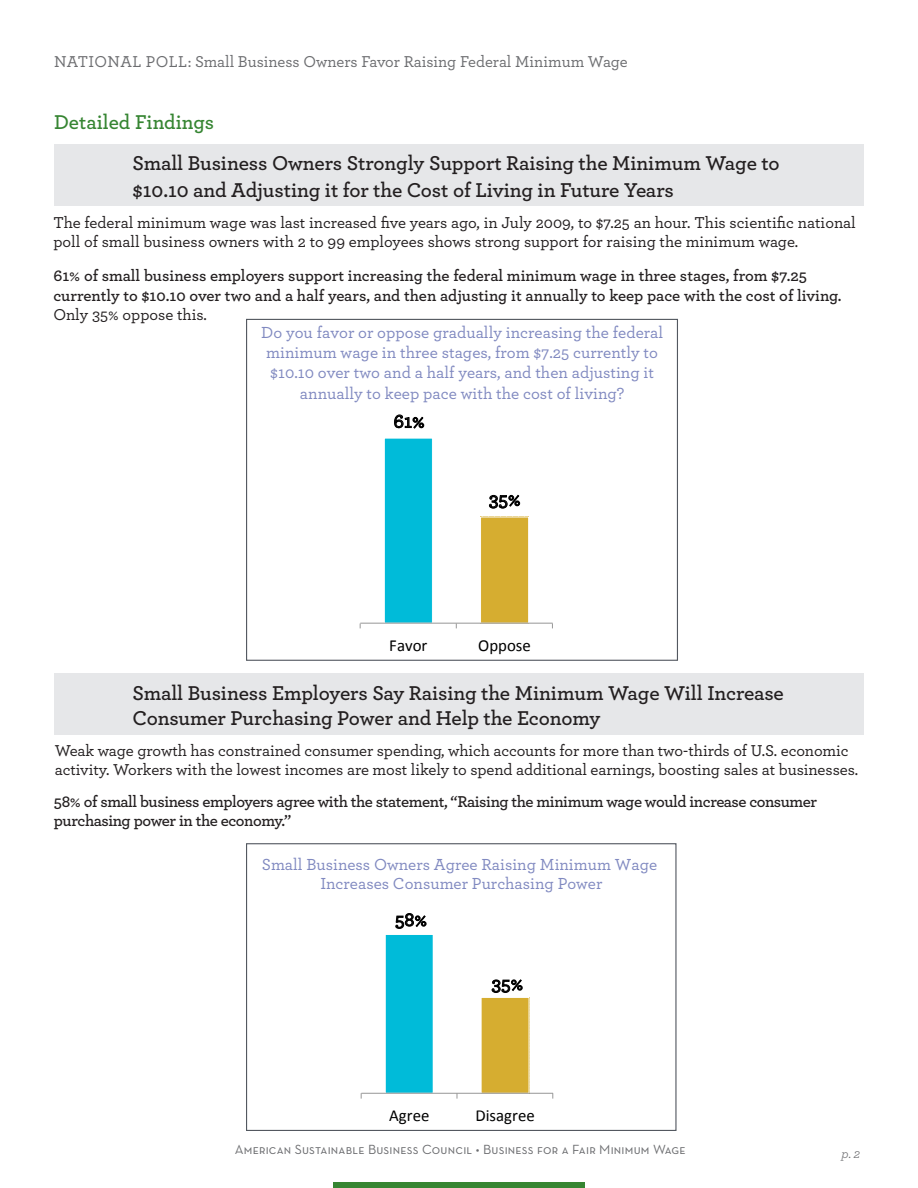
<style>
.page{position:relative;width:918px;height:1188px;background:#fff}
.page>*{position:absolute;margin:0;border:0;box-sizing:border-box;transform-origin:0 0}
.body_copy{font:600 21px/27px "Archer";letter-spacing:-.005em;color:#231f20}
.t1{font:600 21px "Archer";color:#368532}
.t2{font:500 19.65px "Archer";color:#000}
.t3{font:500 16.8px/20.1px "Archer";color:#8089c0;text-align:center}
.t4{font:16.8px "Calibri";color:#000}
.body_copy-2{font:500 16.5px/19.8px "Archer";letter-spacing:-.005em;color:#231f20}
.body_copy-3{font:600 16.5px/19.8px "Archer";letter-spacing:-.01em;color:#231f20}
.subhead2_space_befor{font:500 16.5px "Archer";color:#6c6d70}
.t5{font:13.5px "Neutra Text Book SC";letter-spacing:.015em;color:#6c6d70}
.subhead2_space_befor-2{font:italic 13.5px "Archer";color:#6c6d70}
.s1{font-weight:500}
</style>
<div class="page">
<div style="left:333px;top:1182px;width:252px;height:6px;background:#368532"></div>
<div style="left:54px;top:144px;width:810px;height:61px;background:#e6e7e9"></div>
<div style="left:54px;top:673px;width:810px;height:62px;background:#e6e7e9"></div>
<div style="left:385px;top:934px;width:48px;height:159px;background:#00bbd9"></div>
<div style="left:385px;top:934px;width:49px;height:159px;border:1px solid #fff"></div>
<div style="left:481px;top:997px;width:48px;height:96px;background:#d6ad30"></div>
<hr style="left:361px;top:1093px;width:192px;height:1px;background:#979797">
<svg style="left:395px;top:913px;width:32px;height:16px"></svg>
<svg style="left:492px;top:979px;width:31px;height:14px"></svg>
<div style="left:246px;top:843px;width:431px;height:288px;border:1px solid #535860"></div>
<div style="left:384px;top:438px;width:48px;height:185px;background:#00bbd9"></div>
<div style="left:384px;top:438px;width:49px;height:185px;border:1px solid #fff"></div>
<div style="left:481px;top:517px;width:48px;height:106px;background:#d6ad30"></div>
<div style="left:480px;top:517px;width:49px;height:106px;border:1px solid #fff"></div>
<hr style="left:360px;top:623px;width:193px;height:1px;background:#979797">
<svg style="left:394px;top:414px;width:30px;height:15px"></svg>
<svg style="left:489px;top:495px;width:31px;height:14px"></svg>
<div style="left:246px;top:319px;width:432px;height:342px;border:1px solid #535860"></div>
<p class="subhead2_space_befor" style="left:54px;top:50px;width:575px">NATIONAL POLL: Small Business Owners Favor Raising Federal Minimum Wage</p>
<p class="t1" style="left:54px;top:107px;width:162px">Detailed Findings</p>
<p class="body_copy" style="left:133px;top:148px;width:649px">Small Business Owners Strongly Support Raising the Minimum Wage to $10.10 and Adjusting it for the Cost of Living in Future Years</p>
<p class="body_copy-2" style="left:53px;top:211px;width:804px">The federal minimum wage was last increased five years ago, in July 2009, to $7.25 an hour. This scientific national poll of small business owners with 2 to 99 employees shows strong support for raising the minimum wage.</p>
<p class="body_copy-3" style="left:53px;top:264px;width:790px">61% of small business employers support increasing the federal minimum wage in three stages, from $7.25 currently to $10.10 over two and a half years, and then adjusting it annually to keep pace with the cost of living.<br><span class="s1">Only 35% oppose this.</span></p>
<p class="t3" style="left:261px;top:322px;width:404px">Do you favor or oppose gradually increasing the federal minimum wage in three stages, from $7.25 currently to $10.10 over two and a half years, and then adjusting it annually to keep pace with the cost of living?</p>
<p class="t2" style="left:394px;top:407px;width:33px">61%</p>
<p class="t2" style="left:489px;top:485px;width:33px">35%</p>
<p class="t4" style="left:389px;top:635px;width:40px">Favor</p>
<p class="t4" style="left:478px;top:635px;width:54px">Oppose</p>
<p class="body_copy" style="left:133px;top:679px;width:653px;line-height:25.2px">Small Business Employers Say Raising the Minimum Wage Will Increase<br>Consumer Purchasing Power and Help the Economy</p>
<p class="body_copy-2" style="left:55px;top:739px;width:805px">Weak wage growth has constrained consumer spending, which accounts for more than two-thirds of U.S. economic activity. Workers with the lowest incomes are most likely to spend additional earnings, boosting sales at businesses.</p>
<p class="body_copy-3" style="left:54px;top:791px;width:765px">58% of small business employers agree with the statement, “Raising the minimum wage would increase consumer purchasing power in the economy.”</p>
<p class="t3" style="left:262px;top:854px;width:397px;line-height:19.6px">Small Business Owners Agree Raising Minimum Wage<br>Increases Consumer Purchasing Power</p>
<p class="t2" style="left:395px;top:905px;width:34px">58%</p>
<p class="t2" style="left:491px;top:969px;width:33px">35%</p>
<p class="t4" style="left:389px;top:1105px;width:42px">Agree</p>
<p class="t4" style="left:475px;top:1105px;width:61px">Disagree</p>
<p class="t5" style="left:235px;top:1141px;width:452px">American Sustainable Business Council • Business for a Fair Minimum Wage</p>
<p class="subhead2_space_befor-2" style="left:842px;top:1144px;width:20px">p. 2</p>
</div>
